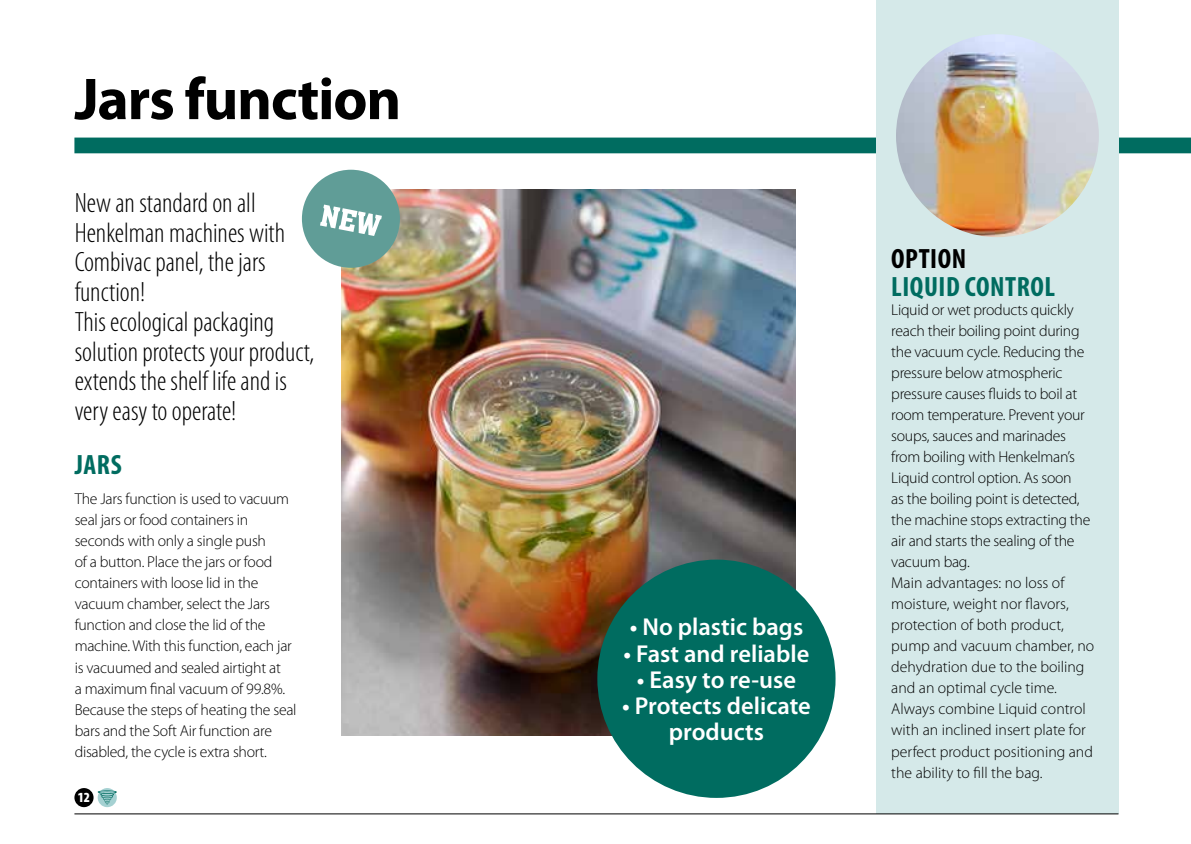
<style>
.page{position:relative;width:1191px;height:844px;background:#fff}
.page>*{position:absolute;margin:0;border:0;box-sizing:border-box;transform-origin:0 0}
.t1{font:700 59.5px "Myriad Pro";letter-spacing:-.02em;color:#000}
.t2{font:300 condensed 28px/29.8px "Myriad Pro";color:#000}
.t3{font:700 condensed 28px "Myriad Pro";letter-spacing:.02em;color:#006c60}
.t4{font:700 condensed 28px "Myriad Pro";letter-spacing:.02em;color:#000}
.t5{font:600 24.5px/26.2px "Myriad Pro";color:#fff;text-align:center}
.t6{font:300 15.75px/21px "Myriad Pro";letter-spacing:-.02em;color:#000}
.t7{font:900 condensed 14px "Myriad Pro";color:#fff}
</style>
<div class="page">
<div style="left:74px;top:787px;width:20px;height:19px;background:#000;border-radius:50%"></div>
<svg style="left:98px;top:787px;width:19px;height:19px"></svg>
<hr style="left:98px;top:790px;width:19px;height:3px;background:#006c60;border-radius:50%">
<svg style="left:100px;top:791px;width:14px;height:14px"></svg>
<div style="left:74px;top:137px;width:1117px;height:16px;background:#006c60"></div>
<div style="left:876px;top:0;width:242px;height:813px;background:#d5e9e9"></div>
<img style="left:896px;top:34px;width:202px;height:203px;border-radius:101px">
<hr style="left:74px;top:813px;width:1044px;height:1px;background:#000">
<img style="left:341px;top:189px;width:454px;height:546px">
<div style="left:302px;top:170px;width:98px;height:98px;background:#609d97;border-radius:50%"></div>
<svg style="left:320px;top:204px;width:62px;height:32px"></svg>
<div style="left:597px;top:559px;width:238px;height:238px;background:#006c60;border-radius:50%"></div>
<h1 class="t1" style="left:74px;top:66px;width:328px">Jars function</h1>
<h2 class="t2" style="left:75px;top:188px;width:241px">New an standard on all<br>Henkelman machines with<br>Combivac panel, the jars function!<br>This ecological packaging solution protects your product, extends the shelf life and is very easy to operate!</h2>
<h2 class="t3" style="left:75px;top:449px;width:48px">JARS</h2>
<p class="t6" style="left:75px;top:489px;width:223px">The Jars function is used to vacuum seal jars or food containers in seconds with only a single push<br>of a button. Place the jars or food containers with loose lid in the vacuum chamber, select the Jars function and close the lid of the machine. With this function, each jar is vacuumed and sealed airtight at<br>a maximum final vacuum of 99.8%.<br>Because the steps of heating the seal bars and the Soft Air function are disabled, the cycle is extra short.</p>
<p class="t7" style="left:78px;top:789px;width:14px">12</p>
<h3 class="t5" style="left:629px;top:614px;width:175px">• No plastic bags</h3>
<h3 class="t5" style="left:623px;top:640px;width:187px">• Fast and reliable</h3>
<h3 class="t5" style="left:637px;top:666px;width:161px">• Easy to re-use</h3>
<h3 class="t5" style="left:622px;top:693px;width:190px">• Protects delicate products</h3>
<h2 class="t4" style="left:891px;top:243px;width:76px">OPTION</h2>
<h2 class="t3" style="left:891px;top:271px;width:165px">LIQUID CONTROL</h2>
<p class="t6" style="left:891px;top:300px;width:204px">Liquid or wet products quickly reach their boiling point during the vacuum cycle. Reducing the pressure below atmospheric pressure causes fluids to boil at room temperature. Prevent your soups, sauces and marinades from boiling with Henkelman’s<br>Liquid control option. As soon<br>as the boiling point is detected, the machine stops extracting the air and starts the sealing of the vacuum bag.<br>Main advantages: no loss of moisture, weight nor flavors, protection of both product, pump and vacuum chamber, no dehydration due to the boiling and an optimal cycle time.<br>Always combine Liquid control with an inclined insert plate for perfect product positioning and the ability to fill the bag.</p>
</div>
